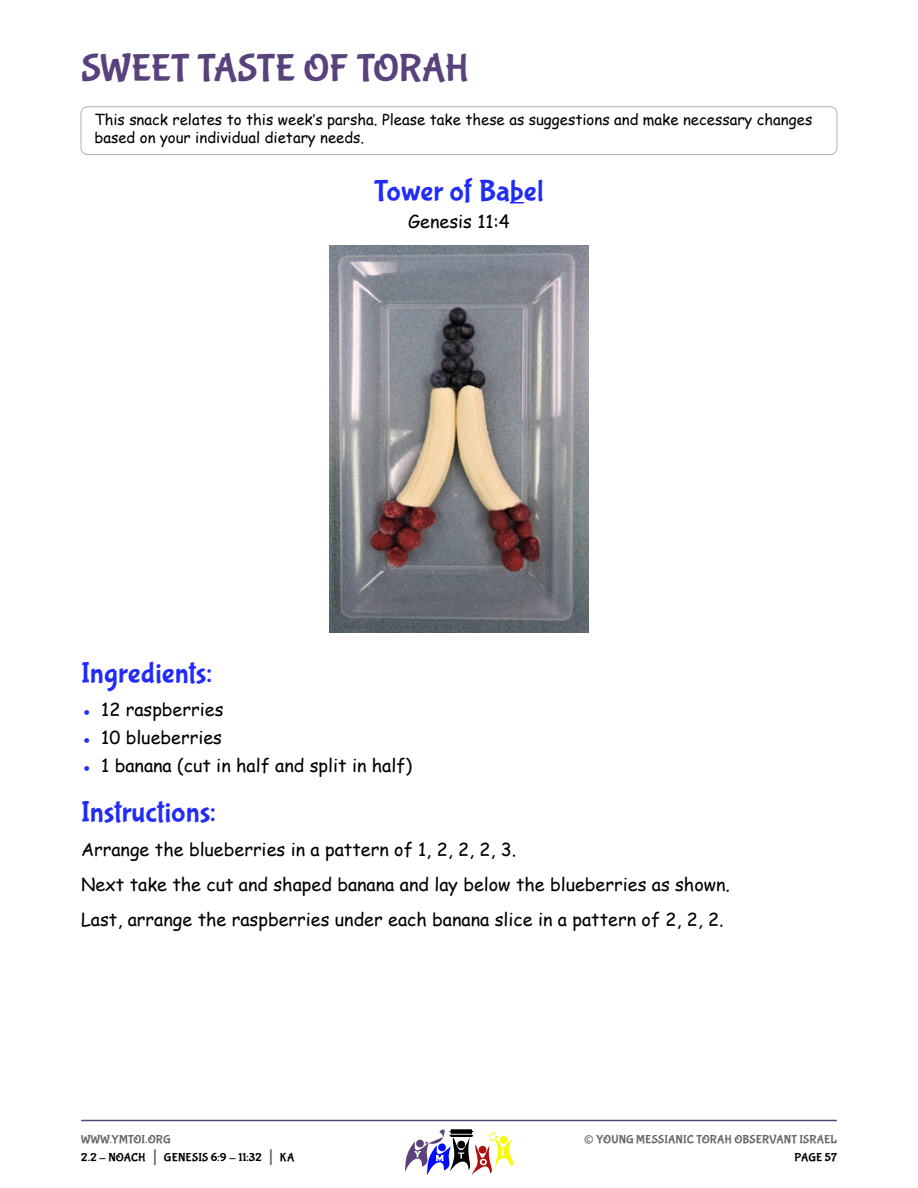
<style>
.page{position:relative;width:918px;height:1188px;background:#fff}
.page>*{position:absolute;margin:0;border:0;box-sizing:border-box;transform-origin:0 0}
.t1{font:39px "Bubblegum Sans";letter-spacing:-.01em;color:#59417c}
.t2{font:30px "Bubblegum Sans";letter-spacing:.005em;color:#222cf9}
.t3{font:27px "Bubblegum Sans";color:#666}
.t4{font:18px/35.1px "Comic Sans MS";color:#000}
.t5{font:15px/18px "Comic Sans MS";color:#000}
.t6{font:12px/18px "Bubblegum Sans";letter-spacing:.01em;color:#000}
.t7{font:12px "Bubblegum Sans";letter-spacing:.01em;color:#666}
.s1{color:#222cf9}
.s2{color:#666}
.s3{font-size:21px;color:#666}
</style>
<div class="page">
<hr style="left:82px;top:1120px;width:754px;height:1px;background:#59417c">
<svg style="left:405px;top:1129px;width:108px;height:46px"></svg>
<div style="left:81px;top:106px;width:756px;height:49px;border:1px solid #b2b2b2;border-radius:7px"></div>
<svg style="left:510px;top:202px;width:14px;height:1px"></svg>
<img style="left:329px;top:245px;width:260px;height:387px">
<h1 class="t1" style="left:81px;top:52px;width:390px">SWEET TASTE OF TORAH</h1>
<p class="t5" style="left:94px;top:111px;width:719px">This snack relates to this week’s parsha. Please take these as suggestions and make necessary changes based on your individual dietary needs.</p>
<h2 class="t2" style="left:374px;top:178px;width:171px">Tower of Babel</h2>
<p class="t4" style="left:408px;top:206px;width:103px">Genesis 11:4</p>
<h2 class="t2" style="left:81px;top:660px;width:133px">Ingredients:</h2>
<p class="t4" style="left:81px;top:694px;width:144px"><span class="s1">●</span> 12 raspberries</p>
<p class="t4" style="left:81px;top:722px;width:143px"><span class="s1">●</span> 10 blueberries</p>
<p class="t4" style="left:81px;top:749px;width:333px"><span class="s1">●</span> 1 banana (cut in half and split in half)</p>
<h2 class="t2" style="left:81px;top:799px;width:136px">Instructions:</h2>
<p class="t4" style="left:81px;top:834px;width:651px">Arrange the blueberries in a pattern of 1, 2, 2, 2, 3.<br>Next take the cut and shaped banana and lay below the blueberries as shown.<br>Last, arrange the raspberries under each banana slice in a pattern of 2, 2, 2.</p>
<p class="t6" style="left:81px;top:1131px;width:215px"><span class="s2">WWW.YMTOI.ORG<br></span>2.2 - NOACH <span class="s3">|</span> GENESIS 6:9 - 11:32 <span class="s3">|</span> KA</p>
<h3 class="t3" style="left:584px;top:1128px;width:12px">©</h3>
<p class="t7" style="left:596px;top:1134px;width:242px">YOUNG MESSIANIC TORAH OBSERVANT ISRAEL</p>
<p class="t6" style="left:795px;top:1149px;width:44px">PAGE 57</p>
</div>
